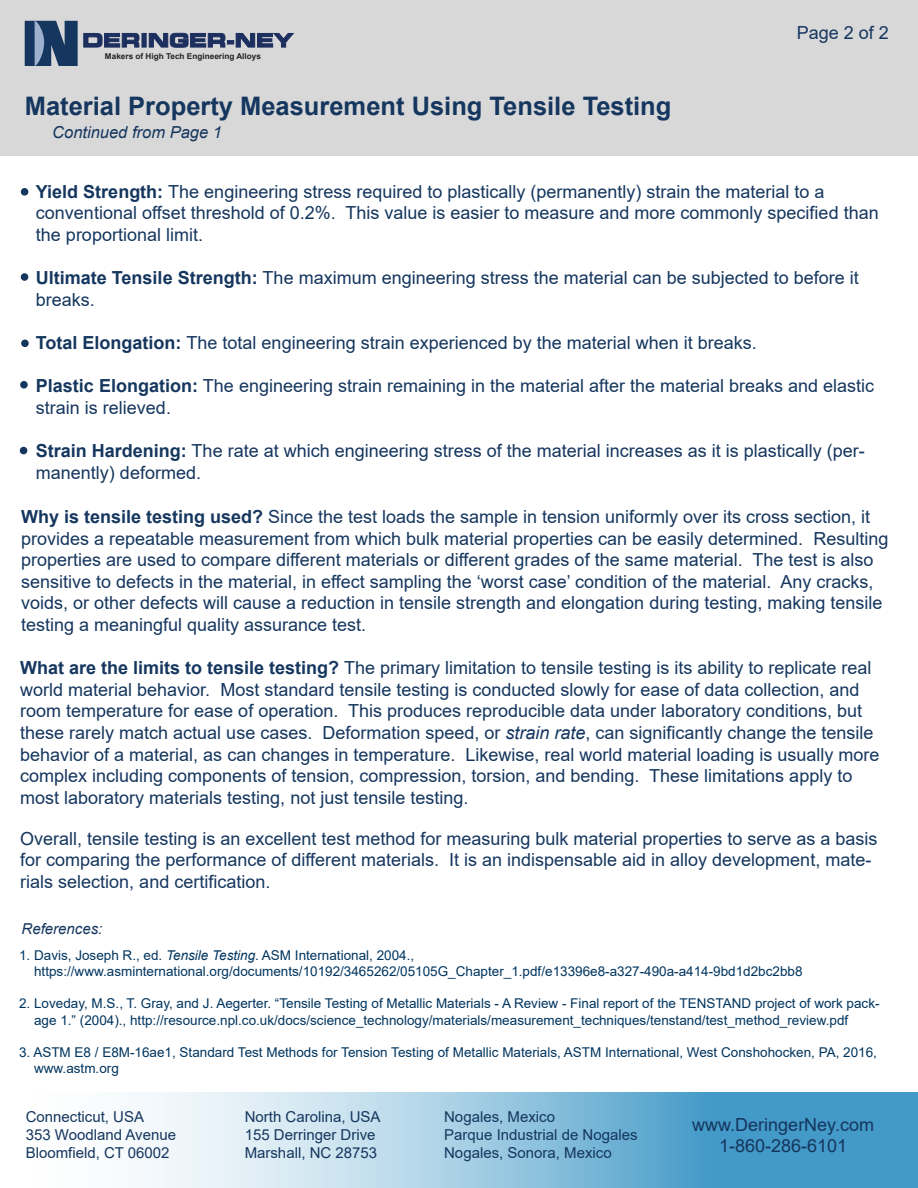
<style>
.page{position:relative;width:918px;height:1188px;background:#fff}
.page>*{position:absolute;margin:0;border:0;box-sizing:border-box;transform-origin:0 0}
.t1{font:700 25.5px "Arial";color:#15365e}
.t2{font:18px/21.6px "Arial";color:#15365e}
.t3{font:italic 16.5px "Arial";color:#15365e}
.t4{font:15px/18px "Arial";color:#15365e}
.t5{font:italic 15px "Arial";color:#15365e}
.t6{font:13.5px/16.2px "Arial";color:#00355f}
.t7{font:700 8.1px "Arial";color:#231f20}
.s1{font-weight:700}
.s2{font-style:italic}
</style>
<div class="page">
<div style="left:0;top:0;width:918px;height:156px;background:#d8d8d8"></div>
<svg style="left:141px;top:1093px;width:777px;height:95px;background:#8fc2dd"></svg>
<svg style="left:84px;top:33px;width:55px;height:14px"></svg>
<hr style="left:142px;top:33px;width:4px;height:14px;background:#1d2f5e">
<svg style="left:149px;top:33px;width:145px;height:14px"></svg>
<svg style="left:25px;top:21px;width:53px;height:45px;background:#365376"></svg>
<div style="left:21px;top:188px;width:7px;height:8px;background:#15365e;border-radius:50%"></div>
<div style="left:21px;top:273px;width:7px;height:8px;background:#15365e;border-radius:50%"></div>
<div style="left:21px;top:340px;width:8px;height:7px;background:#15365e;border-radius:50%"></div>
<div style="left:20px;top:381px;width:8px;height:8px;background:#15365e;border-radius:50%"></div>
<div style="left:20px;top:447px;width:7px;height:7px;background:#15365e;border-radius:50%"></div>
<p class="t7" style="left:105px;top:50px;width:158px">Makers of High Tech Engineering Alloys</p>
<h1 class="t1" style="left:25px;top:88px;width:648px">Material Property Measurement Using Tensile Testing</h1>
<p class="t3" style="left:52px;top:122px;width:171px">Continued from Page 1</p>
<p class="t2" style="left:797px;top:22px;width:94px">Page 2 of 2</p>
<p class="t2" style="left:36px;top:181px;width:844px"><span class="s1">Yield Strength:</span> The engineering stress required to plastically (permanently) strain the material to a conventional offset threshold of 0.2%. This value is easier to measure and more commonly specified than the proportional limit.</p>
<p class="t2" style="left:36px;top:267px;width:824px"><span class="s1">Ultimate Tensile Strength:</span> The maximum engineering stress the material can be subjected to before it breaks.</p>
<p class="t2" style="left:36px;top:332px;width:722px"><span class="s1">Total Elongation:</span> The total engineering strain experienced by the material when it breaks.</p>
<p class="t2" style="left:36px;top:375px;width:840px"><span class="s1">Plastic Elongation:</span> The engineering strain remaining in the material after the material breaks and elastic strain is relieved.</p>
<p class="t2" style="left:36px;top:440px;width:830px"><span class="s1">Strain Hardening:</span> The rate at which engineering stress of the material increases as it is plastically (per&shy;manently) deformed.</p>
<p class="t2" style="left:21px;top:506px;width:869px"><span class="s1">Why is tensile testing used?</span> Since the test loads the sample in tension uniformly over its cross section, it provides a repeatable measurement from which bulk material properties can be easily determined. Resulting properties are used to compare different materials or different grades of the same material. The test is also sensitive to defects in the material, in effect sampling the ‘worst case’ condition of the material. Any cracks, voids, or other defects will cause a reduction in tensile strength and elongation during testing, making tensile testing a meaningful quality assurance test.</p>
<p class="t2" style="left:20px;top:657px;width:861px"><span class="s1">What are the limits to tensile testing?</span> The primary limitation to tensile testing is its ability to replicate real world material behavior. Most standard tensile testing is conducted slowly for ease of data collection, and room temperature for ease of operation. This produces reproducible data under laboratory conditions, but these rarely match actual use cases. Deformation speed, or <span class="s2">strain rate</span>, can significantly change the tensile behavior of a material, as can changes in temperature. Likewise, real world material loading is usually more complex including components of tension, compression, torsion, and bending. These limitations apply to most laboratory materials testing, not just tensile testing.</p>
<p class="t2" style="left:20px;top:827px;width:859px">Overall, tensile testing is an excellent test method for measuring bulk material properties to serve as a basis for comparing the performance of different materials. It is an indispensable aid in alloy development, mate&shy;rials selection, and certification.</p>
<p class="t5" style="left:22px;top:919px;width:82px">References:</p>
<p class="t6" style="left:34px;top:947px;width:770px;text-indent:-15px">1. Davis, Joseph R., ed. <span class="s2">Tensile Testing</span>. ASM International, 2004., https://www.asminternational.org/documents/10192/3465262/05105G_Chapter_1.pdf/e13396e8-a327-490a-a414-9bd1d2bc2bb8</p>
<p class="t6" style="left:34px;top:995px;width:847px;text-indent:-15px">2. Loveday, M.S., T. Gray, and J. Aegerter. “Tensile Testing of Metallic Materials - A Review - Final report of the TENSTAND project of work pack&shy;age 1.” (2004)., http://resource.npl.co.uk/docs/science_technology/materials/measurement_techniques/tenstand/test_method_review.pdf</p>
<p class="t6" style="left:34px;top:1044px;width:844px;text-indent:-15px">3. ASTM E8 / E8M-16ae1, Standard Test Methods for Tension Testing of Metallic Materials, ASTM International, West Conshohocken, PA, 2016, www.astm.org</p>
<p class="t4" style="left:26px;top:1107px;width:152px">Connecticut, USA<br>353 Woodland Avenue<br>Bloomfield, CT 06002</p>
<p class="t4" style="left:245px;top:1107px;width:137px">North Carolina, USA<br>155 Derringer Drive<br>Marshall, NC 28753</p>
<p class="t4" style="left:444px;top:1107px;width:195px">Nogales, Mexico<br>Parque Industrial de Nogales<br>Nogales, Sonora, Mexico</p>
<p class="t2" style="left:692px;top:1113px;width:183px;text-align:center">www.DeringerNey.com<br>1-860-286-6101</p>
</div>
